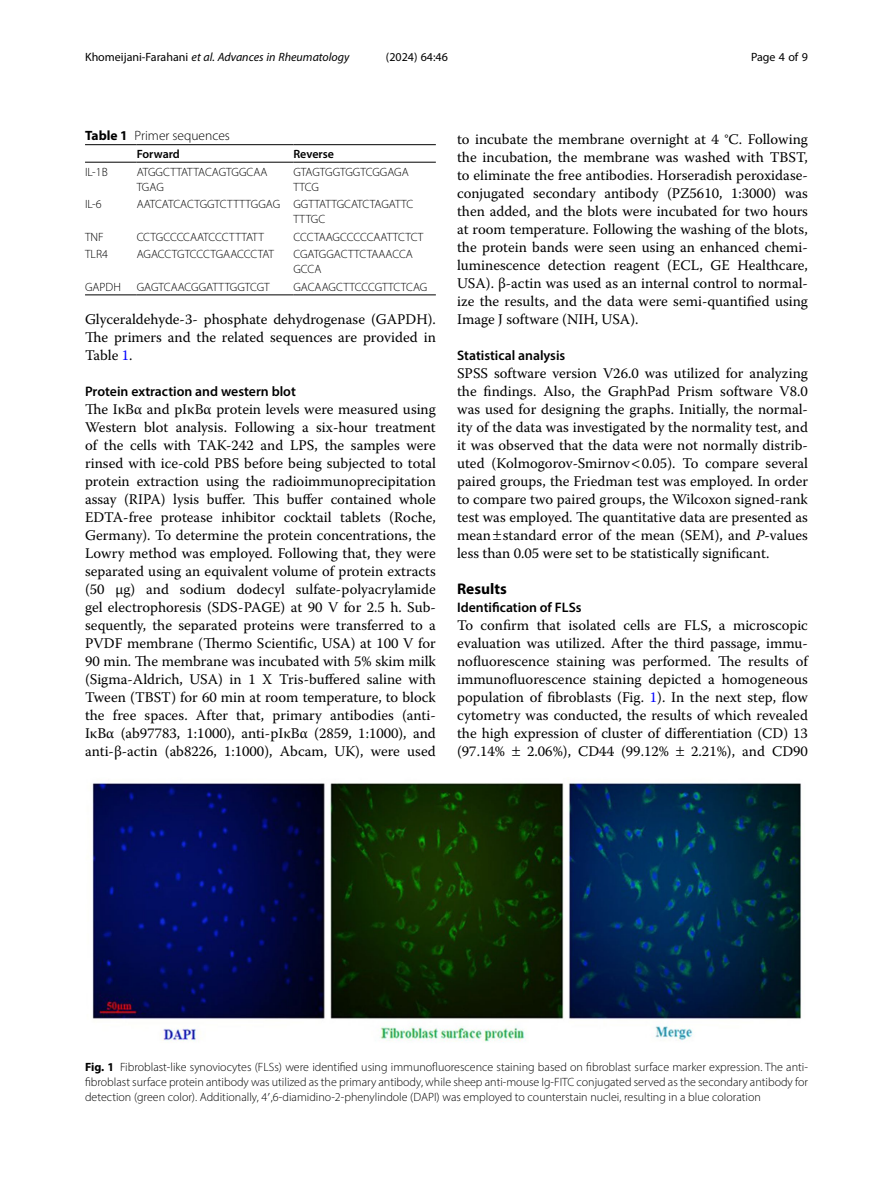
<style>
.page{position:relative;width:893px;height:1191px;background:#fff}
.page>*{position:absolute;margin:0;border:0;box-sizing:border-box;transform-origin:0 0}
.Head_1{font:700 15.45px "Myriad Pro";color:#000}
.Body_Text{font:14.7px/18px "Warnock Pro";color:#000;text-align:justify}
.Head_2{font:600 13.8px "Myriad Pro";color:#000}
.Head_2_After_1{font:600 13.8px "Myriad Pro";color:#000}
.Table_Caption{font:300 13.5px "Myriad Pro";color:#000}
.Figure_Caption{font:300 12px/15px "Myriad Pro";color:#000;text-align:justify}
.Table_Body{font:300 12px/15px "Myriad Pro";color:#000}
.t1{font:italic 12px "Myriad Pro";color:#000}
.t2{font:12px "Myriad Pro";color:#000}
.Table_Head{font:600 12px "Myriad Pro";color:#000}
.s1{font-style:normal}
.s2{font-weight:700}
.s3{color:#00f}
.s4{font-style:italic}
.s5{font-family:"STIX";font-weight:400}
</style>
<div class="page">
<hr style="left:85px;top:162px;width:52px;height:1px;background:#000">
<hr style="left:137px;top:144px;width:156px;height:1px;background:#000">
<hr style="left:137px;top:162px;width:156px;height:1px;background:#000">
<hr style="left:293px;top:144px;width:143px;height:1px;background:#000">
<hr style="left:293px;top:162px;width:143px;height:1px;background:#000">
<hr style="left:85px;top:295px;width:52px;height:1px;background:#000">
<hr style="left:137px;top:295px;width:156px;height:1px;background:#000">
<hr style="left:293px;top:295px;width:143px;height:1px;background:#000">
<hr style="left:85px;top:144px;width:52px;height:1px;background:#000">
<img style="left:92px;top:783px;width:709px;height:259px">
<p class="t1" style="left:85px;top:50px;width:266px"><span class="s1">Khomeijani-Farahani</span> et al. Advances in Rheumatology</p>
<p class="t2" style="left:386px;top:50px;width:63px">(2024) 64:46</p>
<p class="t2" style="left:751px;top:50px;width:58px">Page 4 of 9</p>
<p class="Table_Caption" style="left:85px;top:128px;width:146px"><span class="s2">Table 1</span> Primer sequences</p>
<p class="Table_Head" style="left:137px;top:146px;width:45px">Forward</p>
<p class="Table_Head" style="left:293px;top:146px;width:42px">Reverse</p>
<p class="Table_Body" style="left:85px;top:164px;width:24px">IL-1B</p>
<p class="Table_Body" style="left:137px;top:164px;width:132px">ATGGCTTATTACAGTGGCAA<br>TGAG</p>
<p class="Table_Body" style="left:293px;top:164px;width:117px">GTAGTGGTGGTCGGAGA<br>TTCG</p>
<p class="Table_Body" style="left:85px;top:196px;width:18px">IL-6</p>
<p class="Table_Body" style="left:137px;top:196px;width:145px">AATCATCACTGGTCTTTTGGAG</p>
<p class="Table_Body" style="left:293px;top:196px;width:121px">GGTTATTGCATCTAGATTC<br>TTTGC</p>
<p class="Table_Body" style="left:85px;top:229px;width:20px">TNF</p>
<p class="Table_Body" style="left:137px;top:229px;width:129px">CCTGCCCCAATCCCTTTATT</p>
<p class="Table_Body" style="left:293px;top:229px;width:132px">CCCTAAGCCCCCAATTCTCT</p>
<p class="Table_Body" style="left:85px;top:246px;width:24px">TLR4</p>
<p class="Table_Body" style="left:137px;top:246px;width:139px">AGACCTGTCCCTGAACCCTAT</p>
<p class="Table_Body" style="left:293px;top:246px;width:121px">CGATGGACTTCTAAACCA<br>GCCA</p>
<p class="Table_Body" style="left:85px;top:279px;width:37px">GAPDH</p>
<p class="Table_Body" style="left:137px;top:279px;width:135px">GAGTCAACGGATTTGGTCGT</p>
<p class="Table_Body" style="left:293px;top:279px;width:135px">GACAAGCTTCCCGTTCTCAG</p>
<p class="Body_Text" style="left:85px;top:310px;width:352px">Glyceraldehyde-3- phosphate dehydrogenase (GAPDH).<br>The primers and the related sequences are provided in Table <span class="s3">1</span>.</p>
<p class="Head_2" style="left:85px;top:383px;width:212px">Protein extraction and western blot</p>
<p class="Body_Text" style="left:85px;top:400px;width:352px">The IκBα and pIκBα protein levels were measured using Western blot analysis. Following a six-hour treatment of the cells with TAK-242 and LPS, the samples were rinsed with ice-cold PBS before being subjected to total protein extraction using the radioimmunoprecipitation assay (RIPA) lysis buffer. This buffer contained whole EDTA-free protease inhibitor cocktail tablets (Roche, Germany). To determine the protein concentrations, the Lowry method was employed. Following that, they were separated using an equivalent volume of protein extracts (50 µg) and sodium dodecyl sulfate-polyacrylamide gel electrophoresis (SDS-PAGE) at 90 V for 2.5 h. Sub&shy;sequently, the separated proteins were transferred to a PVDF membrane (Thermo Scientific, USA) at 100 V for 90 min. The membrane was incubated with 5% skim milk (Sigma-Aldrich, USA) in 1 X Tris-buffered saline with Tween (TBST) for 60 min at room temperature, to block the free spaces. After that, primary antibodies (anti-IκBα (ab97783, 1:1000), anti-pIκBα (2859, 1:1000), and anti-β-actin (ab8226, 1:1000), Abcam, UK), were used</p>
<p class="Body_Text" style="left:457px;top:130px;width:352px">to incubate the membrane overnight at 4 °C. Following the incubation, the membrane was washed with TBST, to eliminate the free antibodies. Horseradish peroxidase&shy;conjugated secondary antibody (PZ5610, 1:3000) was then added, and the blots were incubated for two hours at room temperature. Following the washing of the blots, the protein bands were seen using an enhanced chemi&shy;luminescence detection reagent (ECL, GE Healthcare, USA). β-actin was used as an internal control to normal&shy;ize the results, and the data were semi-quantified using Image J software (NIH, USA).</p>
<p class="Head_2" style="left:457px;top:347px;width:110px">Statistical analysis</p>
<p class="Body_Text" style="left:457px;top:364px;width:352px">SPSS software version V26.0 was utilized for analyzing the findings. Also, the GraphPad Prism software V8.0 was used for designing the graphs. Initially, the normal&shy;ity of the data was investigated by the normality test, and it was observed that the data were not normally distrib&shy;uted (Kolmogorov-Smirnov 0.05). To compare several paired groups, the Friedman test was employed. In order to compare two paired groups, the Wilcoxon signed-rank test was employed. The quantitative data are presented as mean standard error of the mean (SEM), and <span class="s4">P</span>-values less than 0.05 were set to be statistically significant.</p>
<p class="Head_1" style="left:457px;top:579px;width:51px">Results</p>
<p class="Head_2_After_1" style="left:457px;top:599px;width:126px">Identification of FLSs</p>
<p class="Body_Text" style="left:457px;top:616px;width:352px">To confirm that isolated cells are FLS, a microscopic evaluation was utilized. After the third passage, immu&shy;nofluorescence staining was performed. The results of immunofluorescence staining depicted a homogeneous population of fibroblasts (Fig. <span class="s3">1</span>). In the next step, flow cytometry was conducted, the results of which revealed the high expression of cluster of differentiation (CD) 13 (97.14%</p>
<p class="Body_Text" style="left:527px;top:742px;width:143px">2.06%), CD44 (99.12%</p>
<p class="Body_Text" style="left:691px;top:742px;width:118px">2.21%), and CD90</p>
<p class="Figure_Caption" style="left:85px;top:1059px;width:724px"><span class="s2">Fig. 1</span> Fibroblast-like synoviocytes (FLSs) were identified using immunofluorescence staining based on fibroblast surface marker expression. The anti&shy;fibroblast surface protein antibody was utilized as the primary antibody, while sheep anti-mouse Ig-FITC conjugated served as the secondary antibody for detection (green color). Additionally, 4<span class="s5">′</span>,6-diamidino-2-phenylindole (DAPI) was employed to counterstain nuclei, resulting in a blue coloration</p>
</div>
